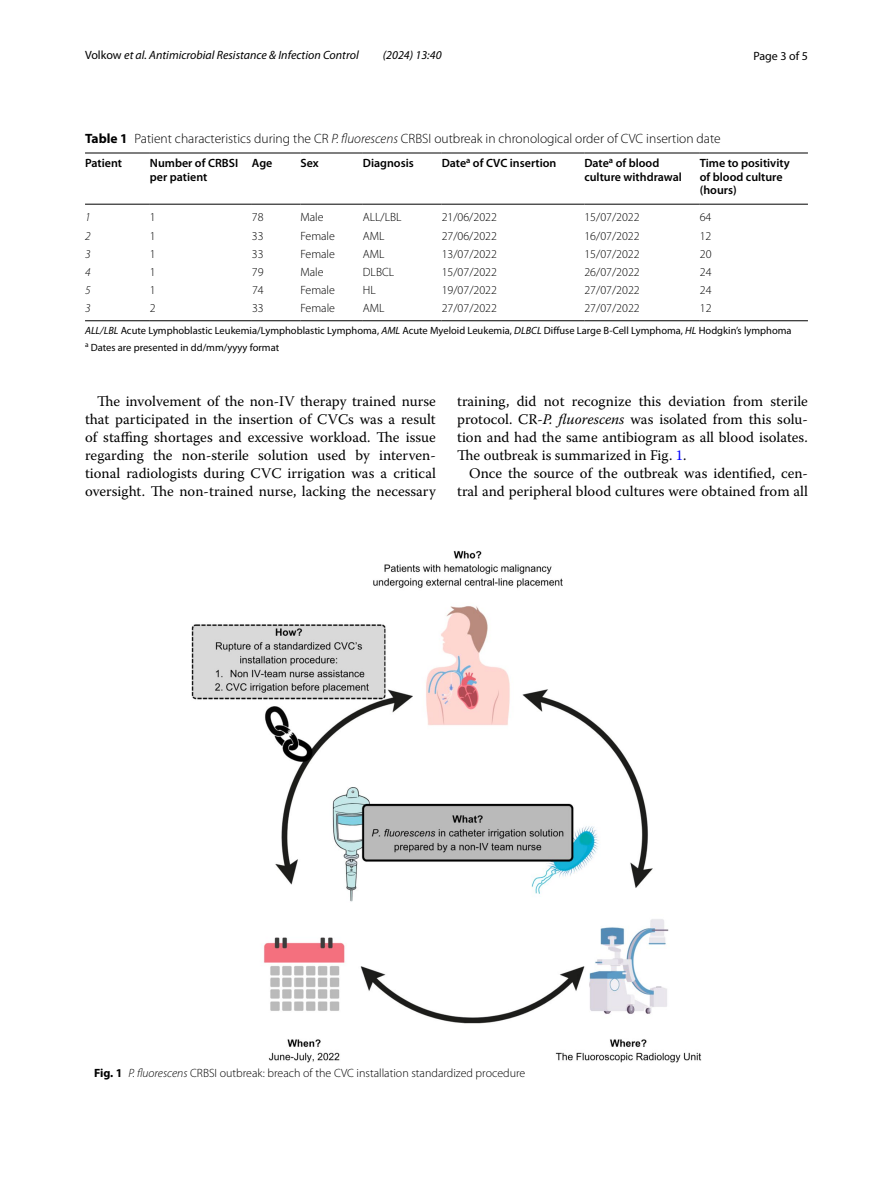
<style>
.page{position:relative;width:893px;height:1187px;background:#fff}
.page>*{position:absolute;margin:0;border:0;box-sizing:border-box;transform-origin:0 0}
.t1{font:14.7px/18px "Warnock Pro";color:#000;text-align:justify}
.t2{font:300 13.5px "Myriad Pro";color:#000}
.t3{font:300 12px "Myriad Pro";color:#000}
.t4{font:600 12px/13.5px "Myriad Pro";color:#000}
.t5{font:italic 12px "Myriad Pro";color:#000}
.t6{font:12px "Myriad Pro";color:#000}
.t7{font:italic 300 12px "Myriad Pro";color:#000}
.t8{font:10.5px/17px "Myriad Pro";color:#000}
.s1{font-style:normal}
.s2{font-weight:700}
.s3{font-style:italic}
.s4{color:#00f}
</style>
<div class="page">
<hr style="left:85px;top:153px;width:65px;height:1px;background:#000">
<hr style="left:85px;top:204px;width:65px;height:1px;background:#000">
<hr style="left:150px;top:153px;width:102px;height:1px;background:#000">
<hr style="left:150px;top:204px;width:102px;height:1px;background:#000">
<hr style="left:252px;top:153px;width:48px;height:1px;background:#000">
<hr style="left:252px;top:204px;width:48px;height:1px;background:#000">
<hr style="left:300px;top:153px;width:63px;height:1px;background:#000">
<hr style="left:300px;top:204px;width:63px;height:1px;background:#000">
<hr style="left:363px;top:153px;width:79px;height:1px;background:#000">
<hr style="left:363px;top:204px;width:79px;height:1px;background:#000">
<hr style="left:442px;top:153px;width:142px;height:1px;background:#000">
<hr style="left:442px;top:204px;width:142px;height:1px;background:#000">
<hr style="left:584px;top:153px;width:116px;height:1px;background:#000">
<hr style="left:584px;top:204px;width:116px;height:1px;background:#000">
<hr style="left:700px;top:153px;width:108px;height:1px;background:#000">
<hr style="left:700px;top:204px;width:108px;height:1px;background:#000">
<hr style="left:85px;top:320px;width:65px;height:1px;background:#000">
<hr style="left:150px;top:320px;width:102px;height:1px;background:#000">
<hr style="left:252px;top:320px;width:48px;height:1px;background:#000">
<hr style="left:300px;top:320px;width:63px;height:1px;background:#000">
<hr style="left:363px;top:320px;width:79px;height:1px;background:#000">
<hr style="left:442px;top:320px;width:142px;height:1px;background:#000">
<hr style="left:584px;top:320px;width:116px;height:1px;background:#000">
<hr style="left:700px;top:320px;width:108px;height:1px;background:#000">
<img style="left:191px;top:551px;width:511px;height:511px">
<p class="t5" style="left:85px;top:48px;width:275px"><span class="s1">Volkow</span> et al. Antimicrobial Resistance &amp; Infection Control</p>
<p class="t5" style="left:383px;top:48px;width:60px">(2024) 13:40</p>
<p class="t6" style="left:753px;top:48px;width:56px">Page 3 of 5</p>
<p class="t2" style="left:85px;top:131px;width:637px"><span class="s2">Table 1</span> Patient characteristics during the CR <span class="s3">P. fluorescens</span> CRBSI outbreak in chronological order of CVC insertion date</p>
<p class="t4" style="left:85px;top:156px;width:38px">Patient</p>
<p class="t4" style="left:150px;top:156px;width:90px">Number of CRBSI per patient</p>
<p class="t4" style="left:252px;top:156px;width:22px">Age</p>
<p class="t4" style="left:300px;top:156px;width:20px">Sex</p>
<p class="t4" style="left:363px;top:156px;width:52px">Diagnosis</p>
<p class="t4" style="left:442px;top:156px;width:116px">Date<sup>a</sup> of CVC insertion</p>
<p class="t4" style="left:584px;top:156px;width:99px">Date<sup>a</sup> of blood culture withdrawal</p>
<p class="t4" style="left:700px;top:156px;width:92px">Time to positivity of blood culture (hours)</p>
<p class="t7" style="left:85px;top:211px;width:7px">1</p>
<p class="t3" style="left:150px;top:211px;width:7px">1</p>
<p class="t3" style="left:252px;top:211px;width:13px">78</p>
<p class="t3" style="left:300px;top:211px;width:25px">Male</p>
<p class="t3" style="left:363px;top:211px;width:40px">ALL/LBL</p>
<p class="t3" style="left:442px;top:211px;width:57px">21/06/2022</p>
<p class="t3" style="left:584px;top:211px;width:57px">15/07/2022</p>
<p class="t3" style="left:700px;top:211px;width:13px">64</p>
<p class="t7" style="left:85px;top:229px;width:7px">2</p>
<p class="t3" style="left:150px;top:229px;width:7px">1</p>
<p class="t3" style="left:252px;top:229px;width:13px">33</p>
<p class="t3" style="left:300px;top:229px;width:36px">Female</p>
<p class="t3" style="left:363px;top:229px;width:23px">AML</p>
<p class="t3" style="left:442px;top:229px;width:57px">27/06/2022</p>
<p class="t3" style="left:584px;top:229px;width:57px">16/07/2022</p>
<p class="t3" style="left:700px;top:229px;width:13px">12</p>
<p class="t7" style="left:85px;top:247px;width:7px">3</p>
<p class="t3" style="left:150px;top:247px;width:7px">1</p>
<p class="t3" style="left:252px;top:247px;width:13px">33</p>
<p class="t3" style="left:300px;top:247px;width:36px">Female</p>
<p class="t3" style="left:363px;top:247px;width:23px">AML</p>
<p class="t3" style="left:442px;top:247px;width:57px">13/07/2022</p>
<p class="t3" style="left:584px;top:247px;width:57px">15/07/2022</p>
<p class="t3" style="left:700px;top:247px;width:13px">20</p>
<p class="t7" style="left:85px;top:265px;width:7px">4</p>
<p class="t3" style="left:150px;top:265px;width:7px">1</p>
<p class="t3" style="left:252px;top:265px;width:13px">79</p>
<p class="t3" style="left:300px;top:265px;width:25px">Male</p>
<p class="t3" style="left:363px;top:265px;width:33px">DLBCL</p>
<p class="t3" style="left:442px;top:265px;width:57px">15/07/2022</p>
<p class="t3" style="left:584px;top:265px;width:57px">26/07/2022</p>
<p class="t3" style="left:700px;top:265px;width:13px">24</p>
<p class="t7" style="left:85px;top:283px;width:7px">5</p>
<p class="t3" style="left:150px;top:283px;width:7px">1</p>
<p class="t3" style="left:252px;top:283px;width:13px">74</p>
<p class="t3" style="left:300px;top:283px;width:36px">Female</p>
<p class="t3" style="left:363px;top:283px;width:14px">HL</p>
<p class="t3" style="left:442px;top:283px;width:57px">19/07/2022</p>
<p class="t3" style="left:584px;top:283px;width:57px">27/07/2022</p>
<p class="t3" style="left:700px;top:283px;width:13px">24</p>
<p class="t7" style="left:85px;top:302px;width:7px">3</p>
<p class="t3" style="left:150px;top:301px;width:7px">2</p>
<p class="t3" style="left:252px;top:301px;width:13px">33</p>
<p class="t3" style="left:300px;top:301px;width:36px">Female</p>
<p class="t3" style="left:363px;top:301px;width:23px">AML</p>
<p class="t3" style="left:442px;top:301px;width:57px">27/07/2022</p>
<p class="t3" style="left:584px;top:301px;width:57px">27/07/2022</p>
<p class="t3" style="left:700px;top:301px;width:13px">12</p>
<p class="t8" style="left:85px;top:322px;width:708px"><span class="s3">ALL/LBL</span> Acute Lymphoblastic Leukemia/Lymphoblastic Lymphoma, <span class="s3">AML</span> Acute Myeloid Leukemia, <span class="s3">DLBCL</span> Diffuse Large B-Cell Lymphoma, <span class="s3">HL</span> Hodgkin’s lymphoma <sup>a</sup> Dates are presented in dd/mm/yyyy format</p>
<p class="t1" style="left:85px;top:392px;width:352px;text-indent:12px">The involvement of the non-IV therapy trained nurse that participated in the insertion of CVCs was a result of staffing shortages and excessive workload. The issue regarding the non-sterile solution used by interven&shy;tional radiologists during CVC irrigation was a critical oversight. The non-trained nurse, lacking the necessary</p>
<p class="t1" style="left:457px;top:392px;width:352px">training, did not recognize this deviation from sterile protocol. CR-<span class="s3">P. fluorescens</span> was isolated from this solu&shy;tion and had the same antibiogram as all blood isolates.<br>The outbreak is summarized in Fig. <span class="s4">1</span>.</p>
<p class="t1" style="left:457px;top:464px;width:352px;text-align:right">Once the source of the outbreak was identified, cen&shy;tral and peripheral blood cultures were obtained from all</p>
<p class="t3" style="left:94px;top:1066px;width:433px"><span class="s2">Fig. 1</span> <span class="s3">P. fluorescens</span> CRBSI outbreak: breach of the CVC installation standardized procedure</p>
</div>
